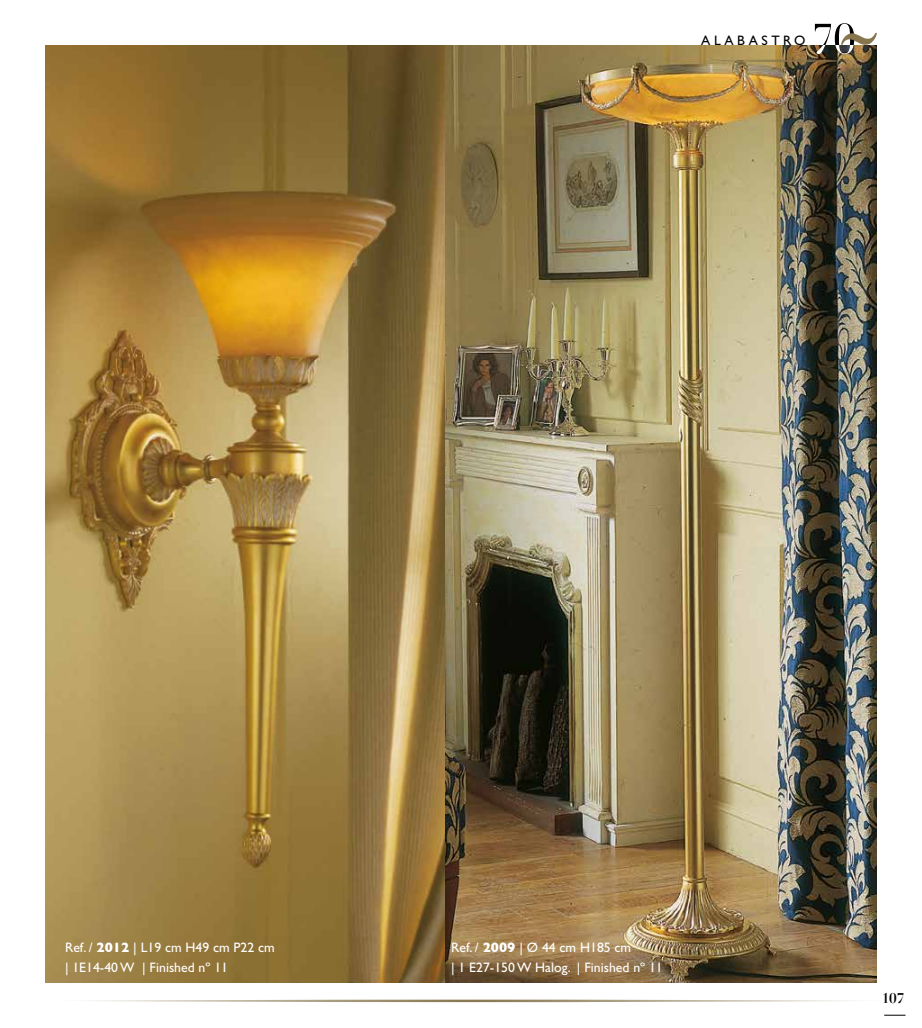
<style>
.page{position:relative;width:922px;height:1028px;background:#fff}
.page>*{position:absolute;margin:0;border:0;box-sizing:border-box;transform-origin:0 0}
.t1{font:13.75px/20px "Gill Sans";color:#fff}
.t2{font:13.75px "Gill Sans";letter-spacing:.26em;color:#000}
.t3{font:700 13.75px "Didot";color:#010102}
.s1{font-weight:700}
</style>
<div class="page">
<svg style="left:884px;top:1015px;width:21px;height:1px"></svg>
<img style="left:45px;top:45px;width:400px;height:938px">
<img style="left:445px;top:45px;width:431px;height:938px">
<svg style="left:88px;top:999px;width:765px;height:3px"></svg>
<img style="left:699px;top:23px;width:177px;height:39px">
<p class="t2" style="left:701px;top:33px;width:106px">ALABASTRO</p>
<p class="t1" style="left:65px;top:937px;width:211px">Ref. / <span class="s1">2012</span> | L19 cm H49 cm P22 cm | 1E14-40 W | Finished nº 11</p>
<p class="t1" style="left:451px;top:937px;width:213px">Ref. / <span class="s1">2009</span> | Ø 44 cm H185 cm<br>| 1 E27-150 W Halog. | Finished nº 11</p>
<p class="t3" style="left:881px;top:989px;width:24px">107</p>
</div>
